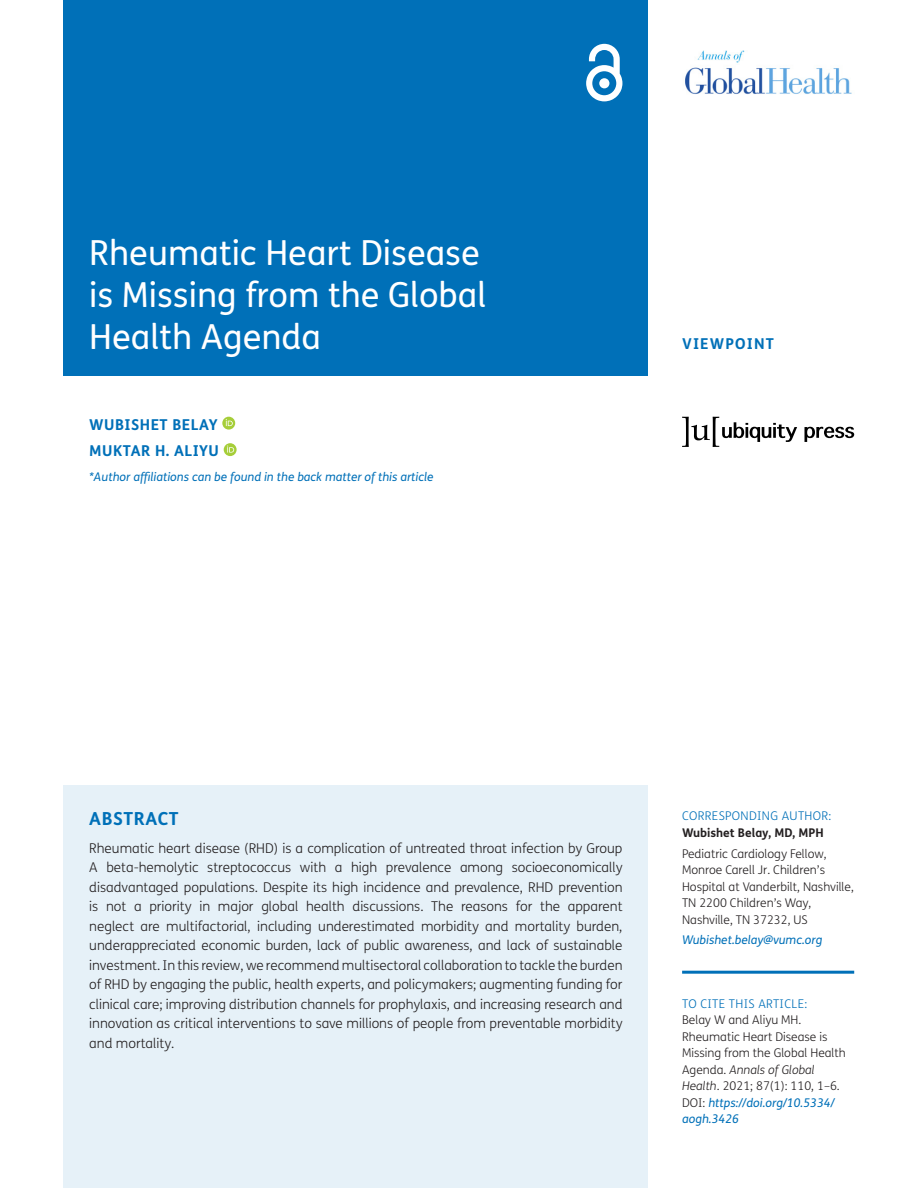
<style>
.page{position:relative;width:918px;height:1188px;background:#fff}
.page>*{position:absolute;margin:0;border:0;box-sizing:border-box;transform-origin:0 0}
.Article_Title{font:34.5px/42px "FS Me";color:#fff}
.t1{font:700 18px "FS Me";letter-spacing:.03em;color:#0070b8}
.Cover_Authors{font:700 15px "FS Me";letter-spacing:.03em;color:#0070b8}
.Cover_Authors-2{font:700 15px "FS Me";letter-spacing:.075em;color:#0070b8}
.Abstract_Copy{font:300 13.5px/19.5px "FS Me";color:#231f20;text-align:justify}
.t2{font:300 12px/16.5px "FS Me";color:#231f20}
.t3{font:italic 12px "FS Me";color:#0070b8}
.t4{font:300 12px "FS Me";letter-spacing:.03em;color:#0070b8}
.t5{font:700 12px "FS Me";color:#231f20}
.s1{font-style:italic}
.s2{font-weight:400;font-style:italic;color:#0070b8}
</style>
<div class="page">
<div style="left:64px;top:0;width:584px;height:376px;background:#0070b8"></div>
<svg style="left:586px;top:44px;width:36px;height:57px"></svg>
<svg style="left:804px;top:427px;width:50px;height:15px"></svg>
<svg style="left:682px;top:417px;width:115px;height:30px"></svg>
<img style="left:685px;top:51px;width:167px;height:43px">
<hr style="left:682px;top:971px;width:172px;height:3px;background:#0070b8">
<div style="left:64px;top:786px;width:584px;height:402px;background:#e6f1f8"></div>
<svg style="left:222px;top:417px;width:13px;height:13px"></svg>
<svg style="left:226px;top:419px;width:7px;height:7px"></svg>
<svg style="left:224px;top:443px;width:13px;height:13px"></svg>
<svg style="left:227px;top:446px;width:7px;height:7px"></svg>
<h1 class="Article_Title" style="left:89px;top:232px;width:399px">Rheumatic Heart Disease is Missing from the Global<br>Health Agenda</h1>
<p class="Cover_Authors" style="left:89px;top:415px;width:130px">WUBISHET BELAY</p>
<p class="Cover_Authors" style="left:89px;top:441px;width:131px">MUKTAR H. ALIYU</p>
<p class="t3" style="left:89px;top:470px;width:346px">*Author affiliations can be found in the back matter of this article</p>
<p class="Cover_Authors-2" style="left:682px;top:334px;width:93px">VIEWPOINT</p>
<h1 class="t1" style="left:89px;top:807px;width:91px">ABSTRACT</h1>
<p class="Abstract_Copy" style="left:89px;top:839px;width:535px">Rheumatic heart disease (RHD) is a complication of untreated throat infection by Group A beta-hemolytic streptococcus with a high prevalence among socioeconomically disadvantaged populations. Despite its high incidence and prevalence, RHD prevention is not a priority in major global health discussions. The reasons for the apparent neglect are multifactorial, including underestimated morbidity and mortality burden, underappreciated economic burden, lack of public awareness, and lack of sustainable investment. In this review, we recommend multisectoral collaboration to tackle the burden of RHD by engaging the public, health experts, and policymakers; augmenting funding for clinical care; improving distribution channels for prophylaxis, and increasing research and innovation as critical interventions to save millions of people from preventable morbidity and mortality.</p>
<p class="t4" style="left:682px;top:809px;width:151px">CORRESPONDING AUTHOR:</p>
<p class="t5" style="left:682px;top:825px;width:143px">Wubishet Belay, MD, MPH</p>
<p class="t2" style="left:682px;top:846px;width:173px">Pediatric Cardiology Fellow,<br>Monroe Carell Jr. Children’s<br>Hospital at Vanderbilt, Nashville,<br>TN 2200 Children’s Way,<br>Nashville, TN 37232, US</p>
<p class="t3" style="left:682px;top:933px;width:142px">Wubishet.belay@vumc.org</p>
<p class="t4" style="left:682px;top:997px;width:127px">TO CITE THIS ARTICLE:</p>
<p class="t2" style="left:682px;top:1012px;width:165px">Belay W and Aliyu MH.<br>Rheumatic Heart Disease is<br>Missing from the Global Health<br>Agenda. <span class="s1">Annals of Global<br>Health</span>. 2021; 87(1): 110, 1–6.<br>DOI: <span class="s2">https://doi.org/10.5334/ aogh.3426</span></p>
</div>
